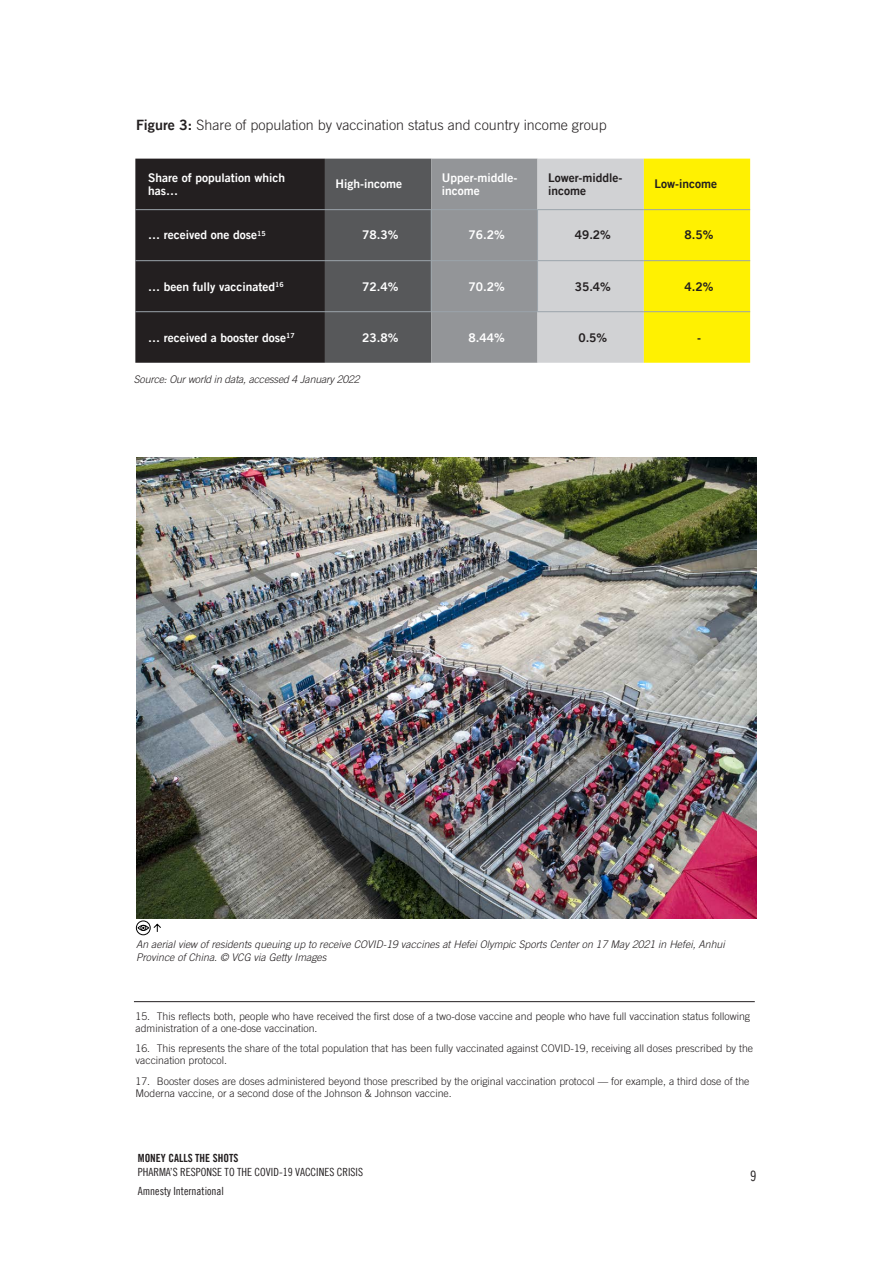
<style>
.page{position:relative;width:893px;height:1263px;background:#fff}
.page>*{position:absolute;margin:0;border:0;box-sizing:border-box;transform-origin:0 0}
.N1{font:300 14.25px "Amnesty Trade Gothic";color:#231f20}
.t1{font:14.25px "Amnesty Trade Gothic Cn 18";color:#231f20}
.body_text{font:12px/13.5px "Amnesty Trade Gothic Bd 2";color:#fff}
.body_text-2{font:12px/13.5px "Amnesty Trade Gothic Bd 2";color:#231f20}
.t2{font:11.25px/19.2px "Amnesty Trade Gothic Cn 18";color:#231f20}
.t3{font:11.25px "Amnesty Trade Gothic Bd Cn 20";color:#231f20}
.t4{font:300 10.5px/12px "Amnesty Trade Gothic";color:#231f20}
.photo_caption___cred{font:italic 300 10.5px/13.5px "Amnesty Trade Gothic";color:#231f20}
.N1-2{font:italic 300 10.5px "Amnesty Trade Gothic";letter-spacing:-.015em;color:#231f20}
.s1{font-family:"Amnesty Trade Gothic Bd 2";font-weight:400}
</style>
<div class="page">
<hr style="left:134px;top:1001px;width:621px;height:1px;background:#231f20">
<img style="left:136px;top:457px;width:621px;height:461px">
<svg style="left:153px;top:923px;width:8px;height:9px"></svg>
<div style="left:138px;top:925px;width:11px;height:6px;border:1px solid #000;border-radius:50%"></div>
<div style="left:136px;top:921px;width:15px;height:14px;border:1px solid #000;border-radius:50%"></div>
<svg style="left:135px;top:159px;width:615px;height:204px;background:#838059"></svg>
<hr style="left:325px;top:209px;width:106px;height:1px;background:#9ba4ab">
<hr style="left:431px;top:209px;width:106px;height:1px;background:#9ba4ab">
<hr style="left:431px;top:210px;width:1px;height:50px;background:#9ba4ab">
<hr style="left:537px;top:209px;width:107px;height:1px;background:#9ba4ab">
<hr style="left:537px;top:210px;width:1px;height:50px;background:#9ba4ab">
<hr style="left:325px;top:260px;width:106px;height:1px;background:#9ba4ab">
<hr style="left:431px;top:260px;width:106px;height:1px;background:#9ba4ab">
<hr style="left:431px;top:261px;width:1px;height:50px;background:#9ba4ab">
<hr style="left:537px;top:260px;width:107px;height:1px;background:#9ba4ab">
<hr style="left:537px;top:261px;width:1px;height:50px;background:#9ba4ab">
<hr style="left:325px;top:311px;width:106px;height:1px;background:#9ba4ab">
<hr style="left:431px;top:311px;width:106px;height:1px;background:#9ba4ab">
<hr style="left:537px;top:311px;width:107px;height:1px;background:#9ba4ab">
<hr style="left:135px;top:209px;width:190px;height:1px;background:#9ba4ab">
<hr style="left:135px;top:260px;width:190px;height:1px;background:#9ba4ab">
<hr style="left:135px;top:311px;width:190px;height:1px;background:#9ba4ab">
<hr style="left:644px;top:209px;width:106px;height:1px;background:#9ba4ab">
<hr style="left:644px;top:260px;width:106px;height:1px;background:#9ba4ab">
<hr style="left:644px;top:311px;width:106px;height:1px;background:#9ba4ab">
<p class="N1" style="left:136px;top:117px;width:472px"><span class="s1">Figure 3:</span> Share of population by vaccination status and country income group</p>
<p class="body_text" style="left:148px;top:170px;width:139px">Share of population which has…</p>
<p class="body_text" style="left:336px;top:177px;width:68px">High-income</p>
<p class="body_text" style="left:442px;top:170px;width:77px">Upper-middle&shy;income</p>
<p class="body_text-2" style="left:548px;top:170px;width:76px">Lower-middle&shy;income</p>
<p class="body_text-2" style="left:654px;top:177px;width:64px">Low-income</p>
<p class="body_text" style="left:148px;top:228px;width:119px">… received one dose<sup>15</sup></p>
<p class="body_text" style="left:362px;top:228px;width:38px">78.3%</p>
<p class="body_text" style="left:468px;top:228px;width:38px">76.2%</p>
<p class="body_text-2" style="left:575px;top:228px;width:38px">49.2%</p>
<p class="body_text-2" style="left:685px;top:228px;width:30px">8.5%</p>
<p class="body_text" style="left:148px;top:279px;width:137px">… been fully vaccinated<sup>16</sup></p>
<p class="body_text" style="left:362px;top:279px;width:38px">72.4%</p>
<p class="body_text" style="left:468px;top:279px;width:38px">70.2%</p>
<p class="body_text-2" style="left:575px;top:279px;width:38px">35.4%</p>
<p class="body_text-2" style="left:685px;top:279px;width:30px">4.2%</p>
<p class="body_text" style="left:148px;top:330px;width:148px">… received a booster dose<sup>17</sup></p>
<p class="body_text" style="left:362px;top:330px;width:38px">23.8%</p>
<p class="body_text" style="left:468px;top:330px;width:38px">8.44%</p>
<p class="body_text-2" style="left:578px;top:330px;width:30px">0.5%</p>
<p class="body_text-2" style="left:697px;top:330px;width:5px">-</p>
<p class="N1-2" style="left:134px;top:373px;width:227px">Source: Our world in data, accessed 4 January 2022</p>
<p class="photo_caption___cred" style="left:136px;top:937px;width:590px">An aerial view of residents queuing up to receive COVID-19 vaccines at Hefei Olympic Sports Center on 17 May 2021 in Hefei, Anhui<br>Province of China. © VCG via Getty Images</p>
<p class="t4" style="left:136px;top:1010px;width:616px">15. This reflects both, people who have received the first dose of a two-dose vaccine and people who have full vaccination status following administration of a one-dose vaccination.</p>
<p class="t4" style="left:136px;top:1042px;width:619px">16. This represents the share of the total population that has been fully vaccinated against COVID-19, receiving all doses prescribed by the vaccination protocol.</p>
<p class="t4" style="left:136px;top:1075px;width:615px">17. Booster doses are doses administered beyond those prescribed by the original vaccination protocol — for example, a third dose of the<br>Moderna vaccine, or a second dose of the Johnson &amp; Johnson vaccine.</p>
<p class="t3" style="left:138px;top:1151px;width:102px">MONEY CALLS THE SHOTS</p>
<p class="t2" style="left:138px;top:1162px;width:227px">PHARMA’S RESPONSE TO THE COVID-19 VACCINES CRISIS<br>Amnesty International</p>
<h1 class="t1" style="left:750px;top:1167px;width:8px">9</h1>
</div>
